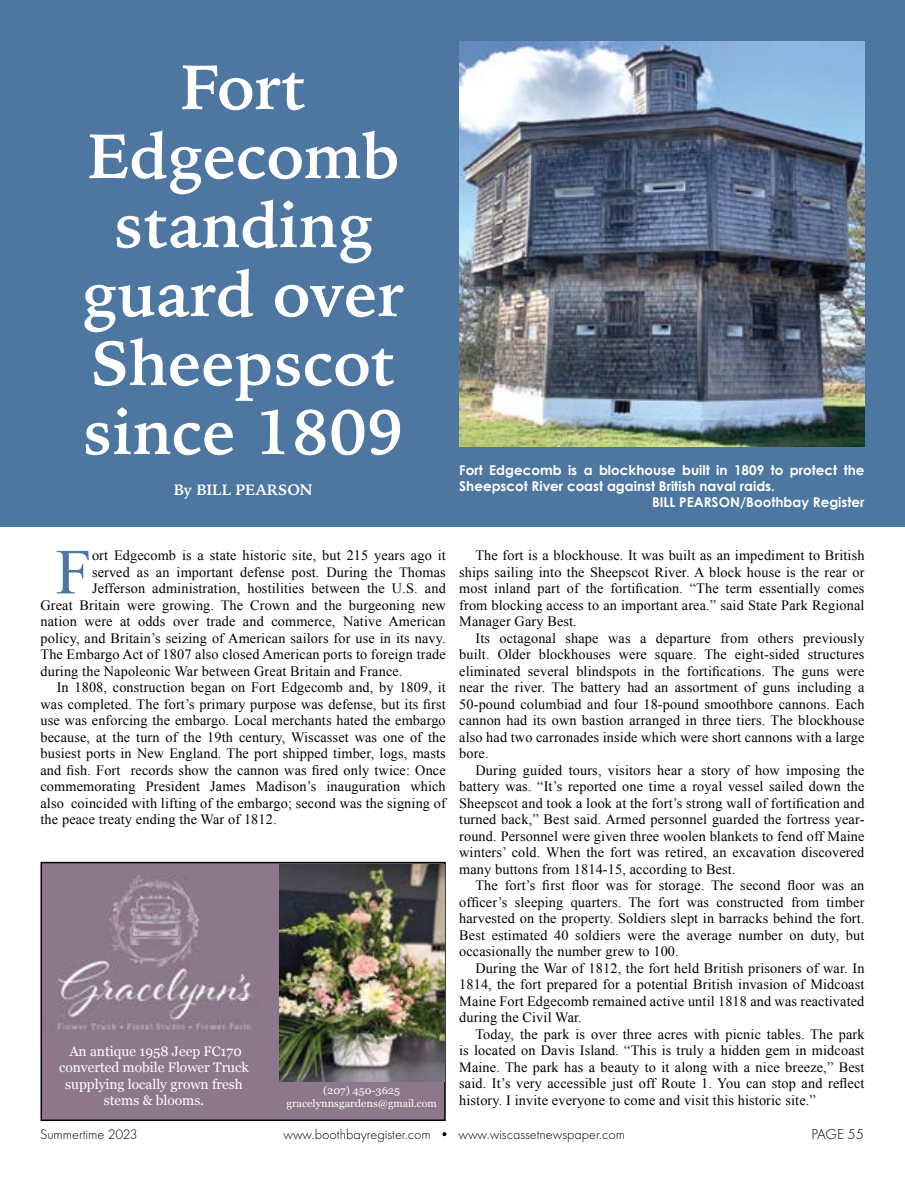
<style>
.page{position:relative;width:905px;height:1188px;background:#fff}
.page>*{position:absolute;margin:0;border:0;box-sizing:border-box;transform-origin:0 0}
.t1{font:64.05px "Times New Roman";color:#4d76a0}
.t2{font:700 63px/69px "Iowan Old Style";color:#fff;text-align:center}
.t3{font:700 15px "Iowan Old Style";color:#fff}
.t4{font:300 15px "Futura PT";letter-spacing:-.01em;color:#000}
.t5{font:14.25px/16.5px "Times New Roman";letter-spacing:.01em;color:#000;text-align:justify}
.t6{font:300 14.25px "Futura PT";color:#000}
.t7{font:13.8px/16.5px "Georgia";color:#fff;text-align:center}
.t8{font:700 13.5px "Century Gothic";color:#fff}
.t9{font:10.5px/12.6px "Georgia";color:#fff;text-align:center;scale:1.05 1}
</style>
<div class="page">
<div style="left:0;top:0;width:904px;height:526px;background:#4d76a0"></div>
<img style="left:459px;top:41px;width:405px;height:405px">
<div style="left:41px;top:863px;width:404px;height:257px;background:#8c788a"></div>
<div style="left:40px;top:862px;width:406px;height:259px;border:2px solid #000"></div>
<img style="left:279px;top:864px;width:165px;height:218px">
<img style="left:46px;top:864px;width:215px;height:167px">
<h2 class="t2" style="left:82px;top:49px;width:323px">Fort<br>Edgecomb standing guard over<br>Sheepscot since 1809</h2>
<p class="t3" style="left:174px;top:476px;width:140px">By BILL PEARSON</p>
<p class="t8" style="left:459px;top:462px;width:406px">Fort Edgecomb is a blockhouse built in 1809 to protect the</p>
<p class="t8" style="left:459px;top:477px;width:317px">Sheepscot River coast against British naval raids.</p>
<p class="t8" style="left:652px;top:493px;width:214px">BILL PEARSON/Boothbay Register</p>
<h1 class="t1" style="left:56px;top:529px;width:37px">F</h1>
<p class="t5" style="left:92px;top:547px;width:355px">ort Edgecomb is a state historic site, but 215 years ago it</p>
<p class="t5" style="left:92px;top:564px;width:355px">served as an important defense post. During the Thomas</p>
<p class="t5" style="left:92px;top:580px;width:355px">Jefferson administration, hostilities between the U.S. and</p>
<p class="t5" style="left:40px;top:597px;width:407px">Great Britain were growing. The Crown and the burgeoning new</p>
<p class="t5" style="left:40px;top:613px;width:407px">nation were at odds over trade and commerce, Native American</p>
<p class="t5" style="left:40px;top:630px;width:407px">policy, and Britain’s seizing of American sailors for use in its navy.</p>
<p class="t5" style="left:40px;top:646px;width:407px">The Embargo Act of 1807 also closed American ports to foreign trade</p>
<p class="t5" style="left:40px;top:663px;width:363px">during the Napoleonic War between Great Britain and France.</p>
<p class="t5" style="left:57px;top:679px;width:390px">In 1808, construction began on Fort Edgecomb and, by 1809, it</p>
<p class="t5" style="left:40px;top:696px;width:407px">was completed. The fort’s primary purpose was defense, but its first</p>
<p class="t5" style="left:40px;top:712px;width:406px">use was enforcing the embargo. Local merchants hated the embargo</p>
<p class="t5" style="left:40px;top:729px;width:406px">because, at the turn of the 19th century, Wiscasset was one of the</p>
<p class="t5" style="left:40px;top:745px;width:407px">busiest ports in New England. The port shipped timber, logs, masts</p>
<p class="t5" style="left:40px;top:762px;width:407px">and fish. Fort records show the cannon was fired only twice: Once</p>
<p class="t5" style="left:40px;top:778px;width:407px">commemorating President James Madison’s inauguration which</p>
<p class="t5" style="left:40px;top:795px;width:407px">also coincided with lifting of the embargo; second was the signing of</p>
<p class="t5" style="left:40px;top:811px;width:238px">the peace treaty ending the War of 1812.</p>
<p class="t7" style="left:59px;top:1042px;width:191px">An antique 1958 Jeep FC170 converted mobile Flower Truck supplying locally grown fresh stems &amp; blooms.</p>
<p class="t9" style="left:286px;top:1084px;width:144px">(207) 450-3625 gracelynnsgardens@gmail.com</p>
<p class="t5" style="left:459px;top:547px;width:407px;text-indent:16px">The fort is a blockhouse. It was built as an impediment to British ships sailing into the Sheepscot River. A block house is the rear or most inland part of the fortification. “The term essentially comes from blocking access to an important area.” said State Park Regional Manager Gary Best.</p>
<p class="t5" style="left:459px;top:630px;width:407px;text-indent:16px">Its octagonal shape was a departure from others previously built. Older blockhouses were square. The eight-sided structures eliminated several blindspots in the fortifications. The guns were near the river. The battery had an assortment of guns including a 50-pound columbiad and four 18-pound smoothbore cannons. Each cannon had its own bastion arranged in three tiers. The blockhouse also had two carronades inside which were short cannons with a large bore.</p>
<p class="t5" style="left:459px;top:762px;width:407px;text-indent:16px">During guided tours, visitors hear a story of how imposing the battery was. “It’s reported one time a royal vessel sailed down the Sheepscot and took a look at the fort’s strong wall of fortification and turned back,” Best said. Armed personnel guarded the fortress year&shy;round. Personnel were given three woolen blankets to fend off Maine winters’ cold. When the fort was retired, an excavation discovered many buttons from 1814-15, according to Best.</p>
<p class="t5" style="left:459px;top:877px;width:407px;text-indent:16px">The fort’s first floor was for storage. The second floor was an officer’s sleeping quarters. The fort was constructed from timber harvested on the property. Soldiers slept in barracks behind the fort.<br>Best estimated 40 soldiers were the average number on duty, but occasionally the number grew to 100.</p>
<p class="t5" style="left:459px;top:960px;width:407px;text-indent:16px">During the War of 1812, the fort held British prisoners of war. In 1814, the fort prepared for a potential British invasion of Midcoast Maine Fort Edgecomb remained active until 1818 and was reactivated during the Civil War.</p>
<p class="t5" style="left:459px;top:1026px;width:407px;text-indent:16px">Today, the park is over three acres with picnic tables. The park is located on Davis Island. “This is truly a hidden gem in midcoast Maine. The park has a beauty to it along with a nice breeze,” Best said. It’s very accessible just off Route 1. You can stop and reflect history. I invite everyone to come and visit this historic site.”</p>
<p class="t6" style="left:40px;top:1126px;width:99px">Summertime 2023</p>
<p class="t6" style="left:283px;top:1126px;width:343px">www.boothbayregister.com • www.wiscassetnewspaper.com</p>
<p class="t4" style="left:811px;top:1126px;width:54px">PAGE 55</p>
</div>
